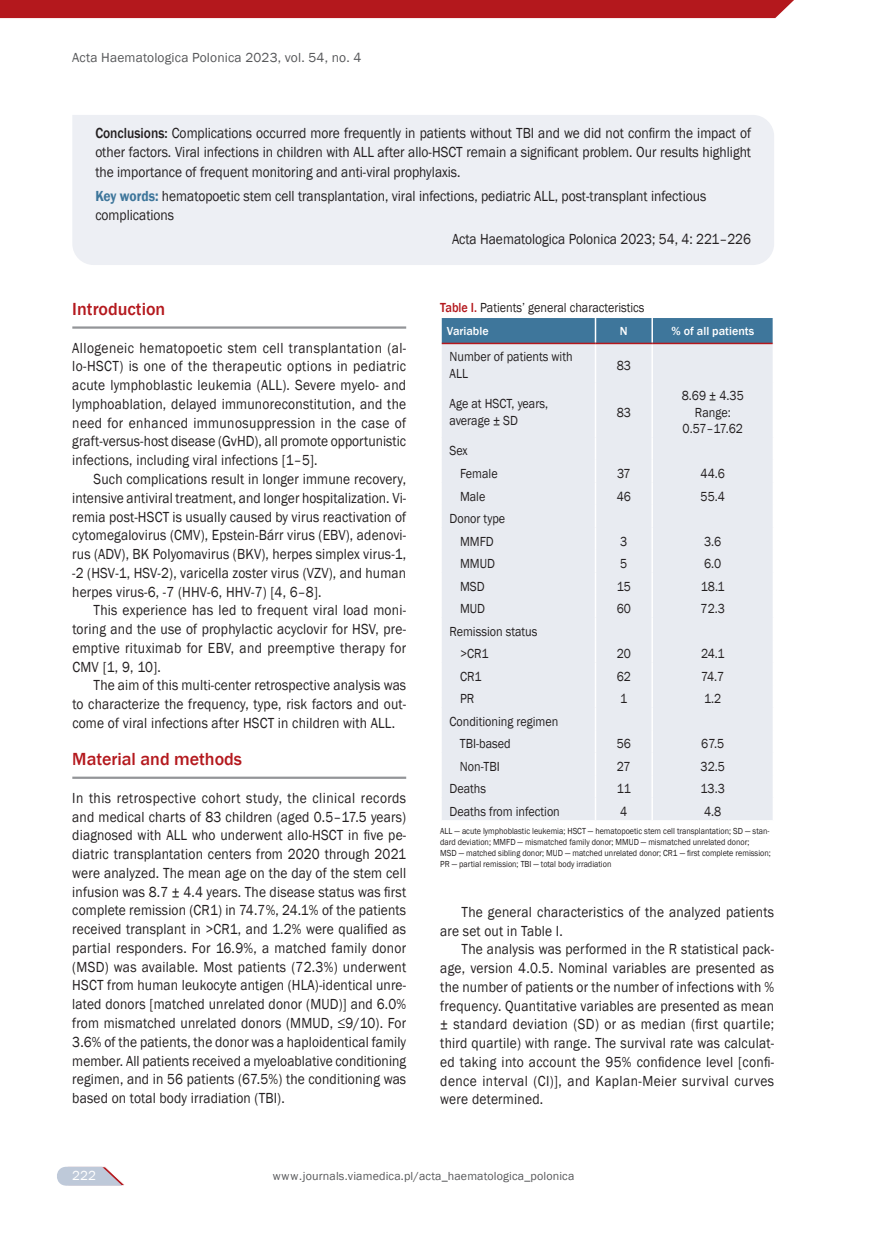
<style>
.page{position:relative;width:872px;height:1234px;background:#fff}
.page>*{position:absolute;margin:0;border:0;box-sizing:border-box;transform-origin:0 0}
.t1{font:500 18px "Franklin Gothic";color:#b4181d}
.t2{font:15px/18.8px "Franklin Gothic";letter-spacing:.01em;color:#231f20;text-align:justify;scale:.9 1}
.t3{font:13.5px/16.5px "Franklin Gothic";color:#231f20;scale:.9 1}
.t4{font:13.5px "Franklin Gothic";letter-spacing:.01em;color:#57585a}
.t5{font:13.5px "Franklin Gothic";color:#fff}
.t6{font:12px "Franklin Gothic";letter-spacing:.01em;color:#57585a}
.t7{font:500 12px "Franklin Gothic";color:#fff}
.t8{font:9px/10.9px "Franklin Gothic";color:#231f20;scale:.9 1}
.s1{font-weight:500}
.s2{font-weight:600;color:#3e769b}
.s3{font-weight:500;color:#b4181d}
</style>
<div class="page">
<div style="left:0;top:0;width:794px;height:18px;background:#b4181d"></div>
<svg style="left:57px;top:1166px;width:67px;height:19px"></svg>
<div style="left:72px;top:115px;width:702px;height:150px;background:#edeff4"></div>
<hr style="left:72px;top:326px;width:334px;height:2px;background:#939598">
<hr style="left:72px;top:776px;width:334px;height:2px;background:#939598">
<div style="left:442px;top:344px;width:330px;height:476px;background:#e8ebf1"></div>
<div style="left:442px;top:318px;width:330px;height:24px;background:#3e769b"></div>
<hr style="left:651px;top:318px;width:2px;height:24px;background:#fff">
<hr style="left:595px;top:344px;width:1px;height:38px;background:#fff">
<hr style="left:651px;top:344px;width:2px;height:38px;background:#fff">
<hr style="left:595px;top:382px;width:1px;height:55px;background:#fff">
<hr style="left:651px;top:382px;width:2px;height:55px;background:#fff">
<hr style="left:651px;top:437px;width:2px;height:23px;background:#fff">
<hr style="left:651px;top:460px;width:2px;height:22px;background:#fff">
<hr style="left:651px;top:482px;width:2px;height:23px;background:#fff">
<hr style="left:651px;top:505px;width:2px;height:22px;background:#fff">
<hr style="left:651px;top:527px;width:2px;height:23px;background:#fff">
<hr style="left:651px;top:550px;width:2px;height:22px;background:#fff">
<hr style="left:651px;top:572px;width:2px;height:23px;background:#fff">
<hr style="left:651px;top:595px;width:2px;height:22px;background:#fff">
<hr style="left:651px;top:617px;width:2px;height:23px;background:#fff">
<hr style="left:651px;top:640px;width:2px;height:22px;background:#fff">
<hr style="left:651px;top:662px;width:2px;height:23px;background:#fff">
<hr style="left:651px;top:685px;width:2px;height:22px;background:#fff">
<hr style="left:651px;top:707px;width:2px;height:23px;background:#fff">
<hr style="left:651px;top:730px;width:2px;height:22px;background:#fff">
<hr style="left:651px;top:752px;width:2px;height:23px;background:#fff">
<hr style="left:651px;top:775px;width:2px;height:22px;background:#fff">
<svg style="left:595px;top:437px;width:1px;height:383px"></svg>
<hr style="left:651px;top:797px;width:2px;height:23px;background:#fff">
<hr style="left:442px;top:342px;width:153px;height:2px;background:#b4181d">
<hr style="left:595px;top:342px;width:57px;height:2px;background:#b4181d">
<hr style="left:652px;top:342px;width:120px;height:2px;background:#b4181d">
<p class="t4" style="left:72px;top:49px;width:291px">Acta Haematologica Polonica 2023, vol. 54, no. 4</p>
<p class="t2" style="left:95px;top:123px;width:730px;line-height:19.5px"><span class="s1">Conclusions:</span> Complications occurred more frequently in patients without TBI and we did not confirm the impact of other factors. Viral infections in children with ALL after allo-HSCT remain a significant problem. Our results highlight the importance of frequent monitoring and anti-viral prophylaxis.</p>
<p class="t2" style="left:95px;top:186px;width:680px;line-height:19.5px"><span class="s2">Key words:</span> hematopoetic stem cell transplantation, viral infections, pediatric ALL, post-transplant infectious complications</p>
<p class="t2" style="left:452px;top:230px;width:334px">Acta Haematologica Polonica 2023; 54, 4: 221–226</p>
<p class="t1" style="left:72px;top:298px;width:95px">Introduction</p>
<p class="t2" style="left:72px;top:338px;width:372px">Allogeneic hematopoetic stem cell transplantation (al&shy;lo-HSCT) is one of the therapeutic options in pediatric acute lymphoblastic leukemia (ALL). Severe myelo- and lymphoablation, delayed immunoreconstitution, and the need for enhanced immunosuppression in the case of graft-versus-host disease (GvHD), all promote opportunistic infections, including viral infections [1–5].</p>
<p class="t2" style="left:72px;top:470px;width:372px;text-indent:21px">Such complications result in longer immune recovery, intensive antiviral treatment, and longer hospitalization. Vi&shy;remia post-HSCT is usually caused by virus reactivation of cytomegalovirus (CMV), Epstein-Bárr virus (EBV), adenovi&shy;rus (ADV), BK Polyomavirus (BKV), herpes simplex virus-1, -2 (HSV-1, HSV-2), varicella zoster virus (VZV), and human herpes virus-6, -7 (HHV-6, HHV-7) [4, 6–8].</p>
<p class="t2" style="left:72px;top:601px;width:372px;text-indent:21px">This experience has led to frequent viral load moni&shy;toring and the use of prophylactic acyclovir for HSV, pre&shy;emptive rituximab for EBV, and preemptive therapy for CMV [1, 9, 10].</p>
<p class="t2" style="left:72px;top:676px;width:372px;text-indent:21px">The aim of this multi-center retrospective analysis was to characterize the frequency, type, risk factors and out&shy;come of viral infections after HSCT in children with ALL.</p>
<p class="t1" style="left:72px;top:748px;width:171px">Material and methods</p>
<p class="t2" style="left:72px;top:788px;width:372px">In this retrospective cohort study, the clinical records and medical charts of 83 children (aged 0.5–17.5 years) diagnosed with ALL who underwent allo-HSCT in five pe&shy;diatric transplantation centers from 2020 through 2021 were analyzed. The mean age on the day of the stem cell infusion was 8.7 ± 4.4 years. The disease status was first complete remission (CR1) in 74.7%, 24.1% of the patients received transplant in &gt;CR1, and 1.2% were qualified as partial responders. For 16.9%, a matched family donor (MSD) was available. Most patients (72.3%) underwent HSCT from human leukocyte antigen (HLA)-identical unre&shy;lated donors [matched unrelated donor (MUD)] and 6.0% from mismatched unrelated donors (MMUD, ≤9/10). For 3.6% of the patients, the donor was a haploidentical family member. All patients received a myeloablative conditioning regimen, and in 56 patients (67.5%) the conditioning was based on total body irradiation (TBI).</p>
<p class="t3" style="left:440px;top:299px;width:228px"><span class="s3">Table I.</span> Patients’ general characteristics</p>
<p class="t7" style="left:447px;top:323px;width:43px">Variable</p>
<p class="t7" style="left:620px;top:323px;width:9px">N</p>
<p class="t7" style="left:671px;top:323px;width:84px">% of all patients</p>
<p class="t3" style="left:449px;top:349px;width:138px">Number of patients with<br>ALL</p>
<p class="t3" style="left:616px;top:357px;width:17px">83</p>
<p class="t3" style="left:449px;top:396px;width:111px">Age at HSCT, years, average ± SD</p>
<p class="t3" style="left:616px;top:404px;width:17px">83</p>
<p class="t3" style="left:682px;top:387px;width:70px;text-align:center">8.69 ± 4.35<br>Range:<br>0.57–17.62</p>
<p class="t3" style="left:460px;top:440px;width:43px;line-height:22.5px;text-indent:-10px">Sex<br>Female</p>
<p class="t3" style="left:617px;top:465px;width:17px">37</p>
<p class="t3" style="left:700px;top:465px;width:29px">44.6</p>
<p class="t3" style="left:460px;top:488px;width:30px">Male</p>
<p class="t3" style="left:616px;top:488px;width:17px">46</p>
<p class="t3" style="left:700px;top:488px;width:29px">55.4</p>
<p class="t3" style="left:449px;top:507px;width:63px;line-height:22.5px;text-align:center">Donor type<br>MMFD</p>
<p class="t3" style="left:620px;top:533px;width:9px">3</p>
<p class="t3" style="left:704px;top:533px;width:21px">3.6</p>
<p class="t3" style="left:460px;top:555px;width:40px">MMUD</p>
<p class="t3" style="left:620px;top:555px;width:9px">5</p>
<p class="t3" style="left:704px;top:555px;width:21px">6.0</p>
<p class="t3" style="left:460px;top:578px;width:29px">MSD</p>
<p class="t3" style="left:617px;top:578px;width:17px">15</p>
<p class="t3" style="left:701px;top:578px;width:28px">18.1</p>
<p class="t3" style="left:460px;top:600px;width:29px">MUD</p>
<p class="t3" style="left:616px;top:600px;width:17px">60</p>
<p class="t3" style="left:700px;top:600px;width:29px">72.3</p>
<p class="t3" style="left:460px;top:620px;width:88px;line-height:22.5px;text-indent:-10px">Remission status &gt;CR1</p>
<p class="t3" style="left:616px;top:645px;width:17px">20</p>
<p class="t3" style="left:701px;top:645px;width:27px">24.1</p>
<p class="t3" style="left:460px;top:668px;width:26px">CR1</p>
<p class="t3" style="left:616px;top:668px;width:17px">62</p>
<p class="t3" style="left:701px;top:668px;width:27px">74.7</p>
<p class="t3" style="left:460px;top:690px;width:17px">PR</p>
<p class="t3" style="left:620px;top:690px;width:9px">1</p>
<p class="t3" style="left:704px;top:690px;width:21px">1.2</p>
<p class="t3" style="left:460px;top:710px;width:111px;line-height:22.5px;text-indent:-10px">Conditioning regimen<br>TBI-based</p>
<p class="t3" style="left:616px;top:735px;width:17px">56</p>
<p class="t3" style="left:701px;top:735px;width:27px">67.5</p>
<p class="t3" style="left:460px;top:758px;width:46px">Non-TBI</p>
<p class="t3" style="left:617px;top:758px;width:17px">27</p>
<p class="t3" style="left:700px;top:758px;width:29px">32.5</p>
<p class="t3" style="left:449px;top:780px;width:42px">Deaths</p>
<p class="t3" style="left:617px;top:780px;width:17px">11</p>
<p class="t3" style="left:700px;top:780px;width:28px">13.3</p>
<p class="t3" style="left:449px;top:803px;width:124px">Deaths from infection</p>
<p class="t3" style="left:620px;top:803px;width:9px">4</p>
<p class="t3" style="left:704px;top:803px;width:21px">4.8</p>
<p class="t8" style="left:440px;top:825px;width:369px">ALL — acute lymphoblastic leukemia; HSCT — hematopoetic stem cell transplantation; SD — stan&shy;dard deviation; MMFD — mismatched family donor; MMUD — mismatched unrelated donor;<br>MSD — matched sibling donor; MUD — matched unrelated donor; CR1 — first complete remission; PR — partial remission; TBI — total body irradiation</p>
<p class="t2" style="left:440px;top:902px;width:372px;text-indent:21px">The general characteristics of the analyzed patients are set out in Table I.</p>
<p class="t2" style="left:440px;top:940px;width:372px;text-indent:21px">The analysis was performed in the R statistical pack&shy;age, version 4.0.5. Nominal variables are presented as the number of patients or the number of infections with % frequency. Quantitative variables are presented as mean ± standard deviation (SD) or as median (first quartile; third quartile) with range. The survival rate was calculat&shy;ed taking into account the 95% confidence level [confi&shy;dence interval (CI)], and Kaplan-Meier survival curves were determined.</p>
<p class="t5" style="left:72px;top:1166px;width:25px">222</p>
<p class="t6" style="left:273px;top:1167px;width:303px">www.journals.viamedica.pl/acta_haematologica_polonica</p>
</div>
